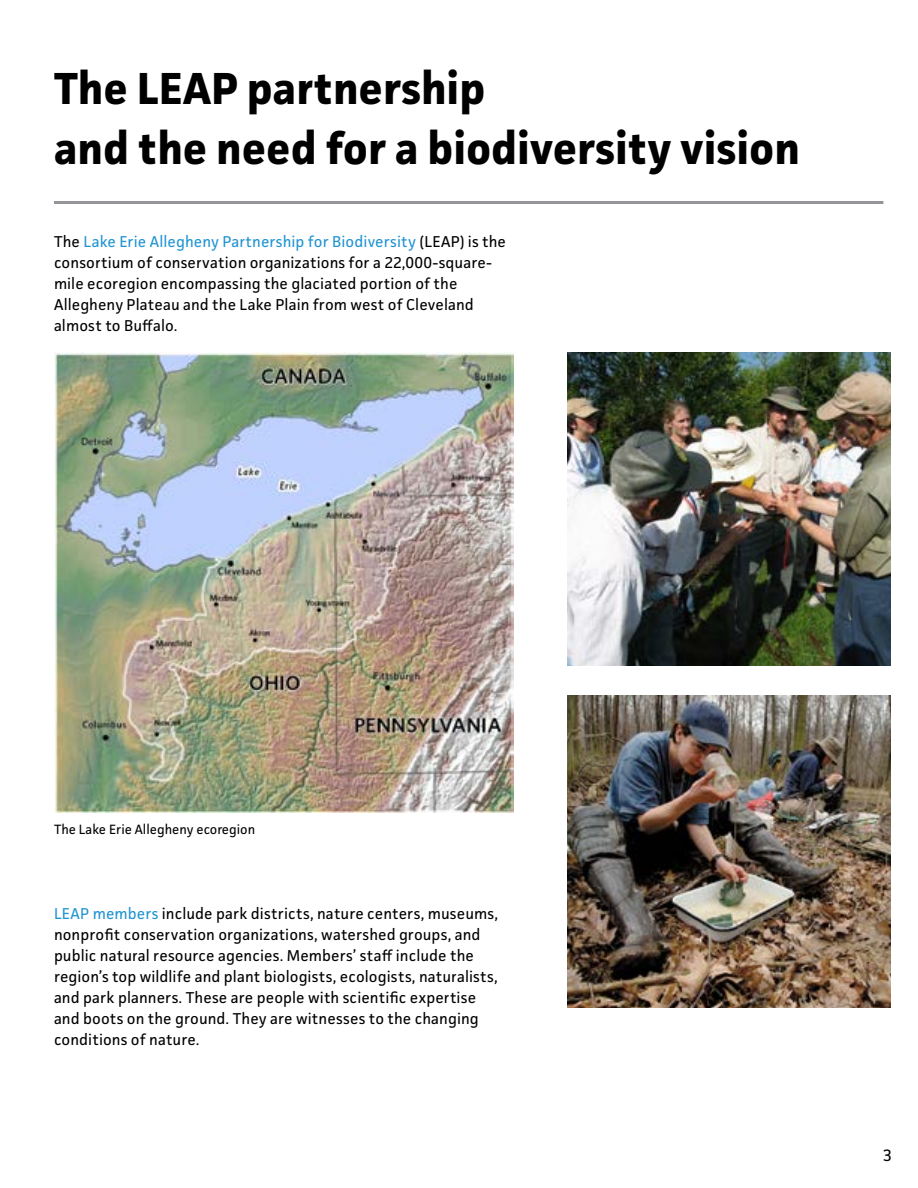
<style>
.page{position:relative;width:918px;height:1188px;background:#fff}
.page>*{position:absolute;margin:0;border:0;box-sizing:border-box;transform-origin:0 0}
.t1{font:700 45px/60px "Facit";color:#000}
.t2{font:16.5px "Facit";color:#000}
.t3{font:15.75px/21px "Facit";letter-spacing:.005em;color:#000}
.t4{font:13.5px "Facit";color:#000}
.s1{color:#2194d2}
</style>
<div class="page">
<img style="left:54px;top:353px;width:459px;height:459px">
<img style="left:567px;top:353px;width:324px;height:312px">
<img style="left:567px;top:696px;width:324px;height:312px">
<hr style="left:54px;top:201px;width:829px;height:3px;background:#939598">
<h1 class="t1" style="left:54px;top:57px;width:748px">The LEAP partnership<br>and the need for a biodiversity vision</h1>
<p class="t3" style="left:54px;top:231px;width:454px">The <span class="s1">Lake Erie Allegheny Partnership for Biodiversity</span> (LEAP) is the consortium of conservation organizations for a 22,000-square&shy;mile ecoregion encompassing the glaciated portion of the Allegheny Plateau and the Lake Plain from west of Cleveland almost to Buffalo.</p>
<p class="t4" style="left:54px;top:821px;width:203px">The Lake Erie Allegheny ecoregion</p>
<p class="t3" style="left:54px;top:903px;width:446px"><span class="s1">LEAP members</span> include park districts, nature centers, museums, nonprofit conservation organizations, watershed groups, and public natural resource agencies. Members’ staff include the region’s top wildlife and plant biologists, ecologists, naturalists, and park planners. These are people with scientific expertise and boots on the ground. They are witnesses to the changing conditions of nature.</p>
<p class="t2" style="left:883px;top:1145px;width:11px">3</p>
</div>
